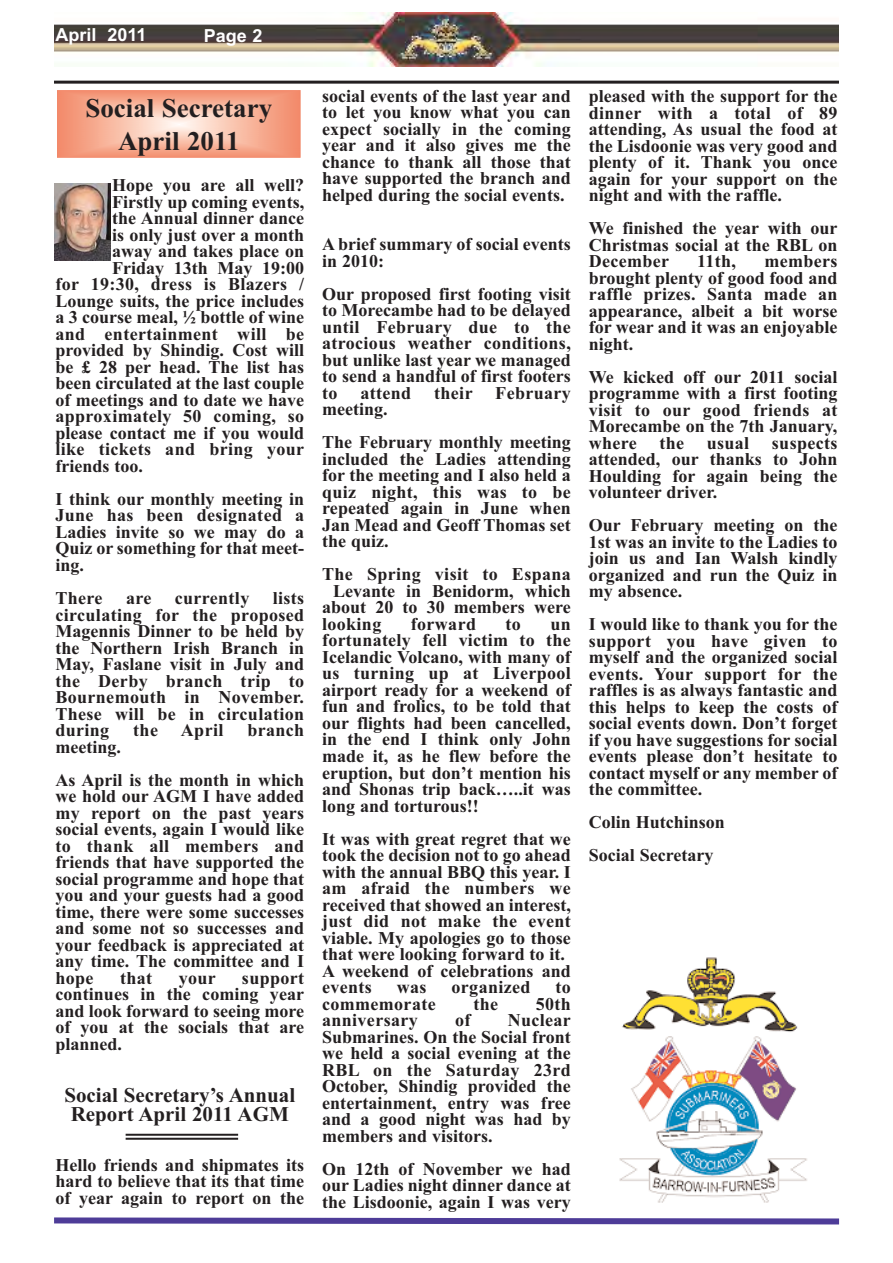
<style>
.page{position:relative;width:893px;height:1263px;background:#fff}
.page>*{position:absolute;margin:0;border:0;box-sizing:border-box;transform-origin:0 0}
.t1{font:700 27px/33px "Times New Roman";color:#231f20;text-align:center}
.t2{font:700 21px/19.5px "Times New Roman";color:#231f20;text-align:center}
.t3{font:700 18px/16.5px "Times New Roman";color:#231f20;text-align:justify}
.t4{font:700 18px "Times New Roman";letter-spacing:.02em;color:#231f20}
.t5{font:700 18px "Arial";color:#fff}
</style>
<div class="page">
<img style="left:54px;top:13px;width:784px;height:53px">
<hr style="left:54px;top:81px;width:785px;height:3px;background:#231f20">
<hr style="left:126px;top:1134px;width:112px;height:2px;background:#231f20">
<hr style="left:126px;top:1138px;width:112px;height:2px;background:#231f20">
<img style="left:619px;top:957px;width:188px;height:246px">
<svg style="left:54px;top:1217px;width:786px;height:8px;background:#7a6cb1"></svg>
<svg style="left:58px;top:91px;width:242px;height:66px;background:#f6af95"></svg>
<div style="left:54px;top:87px;width:250px;height:74px;border:3px solid #fff"></div>
<img style="left:54px;top:183px;width:57px;height:78px">
<p class="t5" style="left:55px;top:24px;width:93px">April 2011</p>
<p class="t5" style="left:204px;top:25px;width:60px">Page 2</p>
<h1 class="t1" style="left:85px;top:94px;width:188px">Social Secretary<br>April 2011</h1>
<p class="t3" style="left:112px;top:179px;width:193px">Hope you are all well?</p>
<p class="t3" style="left:112px;top:196px;width:193px">Firstly up coming events,</p>
<p class="t3" style="left:112px;top:212px;width:193px">the Annual dinner dance</p>
<p class="t3" style="left:112px;top:229px;width:193px">is only just over a month</p>
<p class="t3" style="left:112px;top:245px;width:193px">away and takes place on</p>
<p class="t3" style="left:112px;top:262px;width:193px">Friday 13th May 19:00</p>
<p class="t4" style="left:55px;top:278px;width:250px">for 19:30, dress is Blazers /</p>
<p class="t3" style="left:55px;top:295px;width:250px">Lounge suits, the price includes</p>
<p class="t3" style="left:55px;top:311px;width:250px">a 3 course meal, ½ bottle of wine</p>
<p class="t4" style="left:55px;top:328px;width:250px">and entertainment will be</p>
<p class="t3" style="left:55px;top:344px;width:250px">provided by Shindig. Cost will</p>
<p class="t3" style="left:55px;top:361px;width:250px">be £ 28 per head. The list has</p>
<p class="t3" style="left:55px;top:377px;width:250px">been circulated at the last couple</p>
<p class="t3" style="left:55px;top:394px;width:250px">of meetings and to date we have</p>
<p class="t4" style="left:55px;top:410px;width:250px">approximately 50 coming, so</p>
<p class="t3" style="left:55px;top:427px;width:250px">please contact me if you would</p>
<p class="t4" style="left:55px;top:443px;width:250px">like tickets and bring your</p>
<p class="t3" style="left:55px;top:460px;width:89px">friends too.</p>
<p class="t3" style="left:55px;top:493px;width:250px">I think our monthly meeting in June has been designated a Ladies invite so we may do a Quiz or something for that meet&shy;ing.</p>
<p class="t3" style="left:55px;top:592px;width:49px">There</p>
<p class="t3" style="left:126px;top:592px;width:27px">are</p>
<p class="t4" style="left:175px;top:592px;width:76px">currently</p>
<p class="t3" style="left:55px;top:592px;width:250px;text-indent:217px">lists circulating for the proposed Magennis Dinner to be held by the Northern Irish Branch in May, Faslane visit in July and the Derby branch trip to Bournemouth in November.<br>These will be in circulation during</p>
<p class="t3" style="left:133px;top:724px;width:26px">the</p>
<p class="t3" style="left:181px;top:724px;width:44px">April</p>
<p class="t3" style="left:247px;top:724px;width:58px">branch</p>
<p class="t3" style="left:55px;top:732px;width:250px;line-height:33px">meeting.<br>As April is the month in which</p>
<p class="t3" style="left:55px;top:790px;width:250px">we hold our AGM I have added my report on the past years social events, again I would like to thank all members and friends that have supported the social programme and hope that you and your guests had a good time, there were some successes and some not so successes and your feedback is appreciated at any time. The committee and I hope</p>
<p class="t3" style="left:120px;top:971px;width:34px">that</p>
<p class="t3" style="left:179px;top:971px;width:39px">your</p>
<p class="t3" style="left:55px;top:971px;width:250px;text-indent:186px">support continues in the coming year and look forward to seeing more of you at the socials that are planned.</p>
<p class="t2" style="left:64px;top:1087px;width:232px">Social Secretary’s Annual<br>Report April 2011 AGM</p>
<p class="t3" style="left:56px;top:1159px;width:250px">Hello friends and shipmates its hard to believe that its that time of year again to report on the</p>
<p class="t3" style="left:322px;top:89px;width:250px">social events of the last year and to let you know what you can expect socially in the coming year and it also gives me the chance to thank all those that have supported the branch and helped during the social events.</p>
<p class="t3" style="left:322px;top:238px;width:250px">A brief summary of social events in 2010:</p>
<p class="t3" style="left:322px;top:288px;width:250px">Our proposed first footing visit to Morecambe had to be delayed until February due to the atrocious weather conditions, but unlike last year we managed to send a handful of first footers to</p>
<p class="t3" style="left:360px;top:387px;width:52px">attend</p>
<p class="t3" style="left:434px;top:387px;width:40px">their</p>
<p class="t4" style="left:495px;top:387px;width:77px">February</p>
<p class="t3" style="left:322px;top:395px;width:250px;line-height:33px">meeting.<br>The February monthly meeting</p>
<p class="t3" style="left:322px;top:453px;width:250px">included the Ladies attending for the meeting and I also held a quiz night, this was to be repeated again in June when Jan Mead and Geoff Thomas set the quiz.</p>
<p class="t4" style="left:322px;top:568px;width:250px">The Spring visit to Espana</p>
<p class="t3" style="left:333px;top:585px;width:239px">Levante in Benidorm, which</p>
<p class="t3" style="left:322px;top:601px;width:250px">about 20 to 30 members were</p>
<p class="t4" style="left:322px;top:618px;width:61px">looking</p>
<p class="t4" style="left:411px;top:618px;width:67px">forward</p>
<p class="t3" style="left:506px;top:618px;width:17px">to</p>
<p class="t3" style="left:322px;top:618px;width:250px;text-indent:228px">un fortunately fell victim to the Icelandic Volcano, with many of us turning up at Liverpool airport ready for a weekend of fun and frolics, to be told that our flights had been cancelled, in the end I think only John made it, as he flew before the eruption, but don’t mention his and Shonas trip back…..it was long and torturous!!</p>
<p class="t3" style="left:322px;top:832px;width:250px;text-align:left">It was with great regret that we took the decision not to go ahead with the annual BBQ this year. I am afraid the numbers we received that showed an interest, just did not make the event viable. My apologies go to those that were looking forward to it.<br>A weekend of celebrations and events</p>
<p class="t3" style="left:397px;top:981px;width:31px">was</p>
<p class="t4" style="left:452px;top:981px;width:80px">organized</p>
<p class="t3" style="left:555px;top:981px;width:17px">to</p>
<p class="t4" style="left:322px;top:998px;width:115px">commemorate</p>
<p class="t3" style="left:473px;top:997px;width:26px">the</p>
<p class="t3" style="left:536px;top:997px;width:37px">50th</p>
<p class="t4" style="left:322px;top:1014px;width:97px">anniversary</p>
<p class="t3" style="left:455px;top:1014px;width:17px">of</p>
<p class="t3" style="left:322px;top:1014px;width:250px;text-indent:186px">Nuclear Submarines. On the Social front we held a social evening at the RBL on the Saturday 23rd October, Shindig provided the entertainment, entry was free and a good night was had by members and visitors.</p>
<p class="t3" style="left:322px;top:1162px;width:250px">On 12th of November we had our Ladies night dinner dance at the Lisdoonie, again I was very</p>
<p class="t3" style="left:589px;top:90px;width:250px">pleased with the support for the dinner with a total of 89 attending, As usual the food at the Lisdoonie was very good and plenty of it. Thank you once again for your support on the night and with the raffle.</p>
<p class="t3" style="left:589px;top:222px;width:250px">We finished the year with our Christmas social at the RBL on December</p>
<p class="t3" style="left:697px;top:255px;width:40px">11th,</p>
<p class="t3" style="left:589px;top:255px;width:250px;text-indent:176px">members brought plenty of good food and raffle prizes. Santa made an appearance, albeit a bit worse for wear and it was an enjoyable night.</p>
<p class="t3" style="left:589px;top:370px;width:250px">We kicked off our 2011 social programme with a first footing visit to our good friends at Morecambe on the 7th January, where</p>
<p class="t3" style="left:659px;top:436px;width:26px">the</p>
<p class="t3" style="left:707px;top:436px;width:44px">usual</p>
<p class="t3" style="left:589px;top:436px;width:250px;text-indent:183px">suspects attended, our thanks to John Houlding for again being the volunteer driver.</p>
<p class="t3" style="left:589px;top:519px;width:250px">Our February meeting on the 1st was an invite to the Ladies to join us and Ian Walsh kindly organized and run the Quiz in my absence.</p>
<p class="t3" style="left:589px;top:618px;width:250px">I would like to thank you for the support you have given to myself and the organized social events. Your support for the raffles is as always fantastic and this helps to keep the costs of social events down. Don’t forget if you have suggestions for social events please don’t hesitate to contact myself or any member of the committee.</p>
<p class="t3" style="left:589px;top:808px;width:137px;line-height:33px">Colin Hutchinson<br>Social Secretary</p>
</div>
